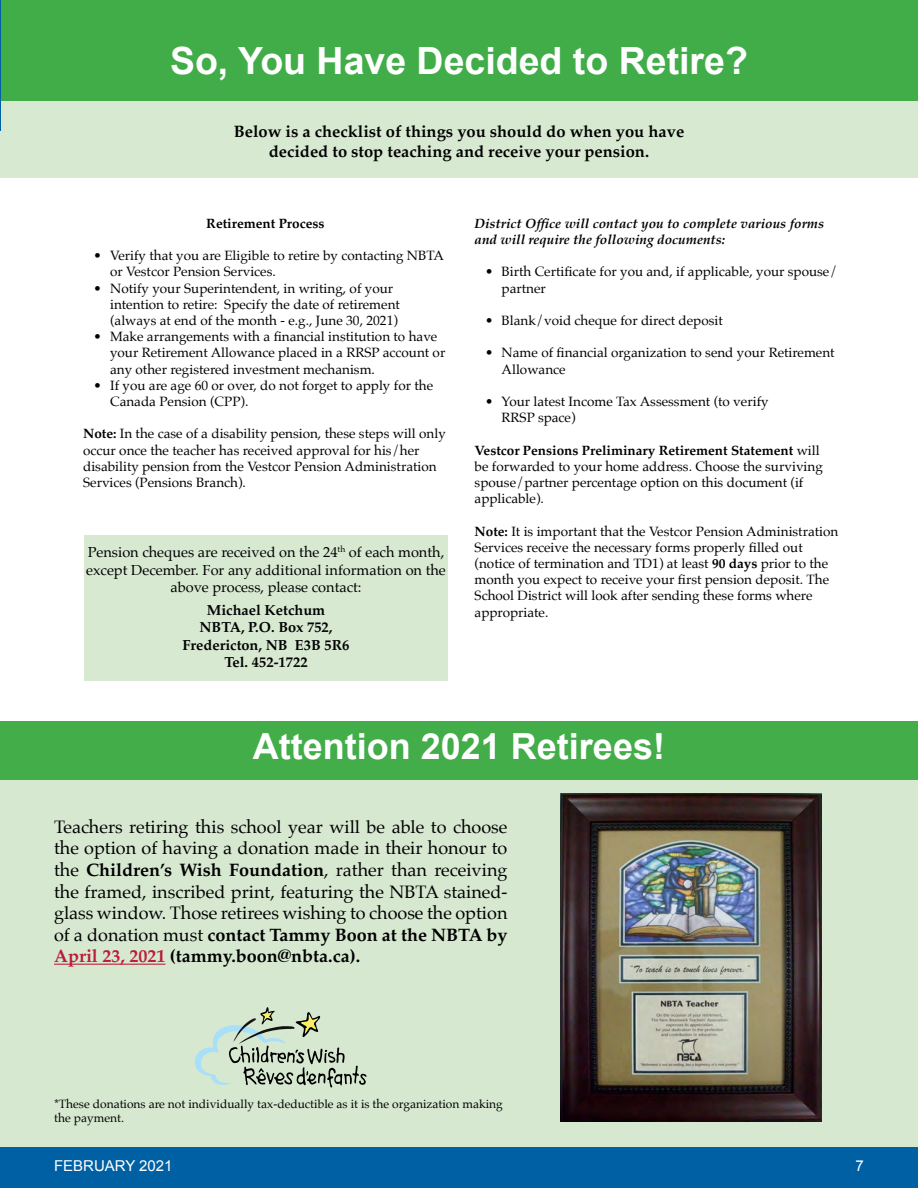
<style>
.page{position:relative;width:918px;height:1188px;background:#fff}
.page>*{position:absolute;margin:0;border:0;box-sizing:border-box;transform-origin:0 0}
.t1{font:700 37.5px "Arial";color:#fff}
.t2{font:700 36px "Arial";color:#fff}
.t3{font:18px/21.6px "Palatino";color:#000;text-align:justify}
.t4{font:700 16.5px/19.8px "Palatino";color:#000;text-align:center}
.t5{font:15px "Arial";color:#fff}
.t6{font:14.55px/17.4px "Palatino";color:#000;text-align:center}
.t7{font:700 14.55px/17.4px "Palatino";color:#000;text-align:center}
.t8{font:13.5px/16.2px "Palatino";color:#000}
.t9{font:italic 700 13.5px/16.2px "Palatino";color:#000}
.t10{font:700 13.5px "Palatino";color:#000}
.t11{font:12px/14.4px "Palatino";color:#000}
.s1{font-weight:700}
.s2{font-weight:700;color:#bc1b3c}
</style>
<div class="page">
<div style="left:0;top:1147px;width:918px;height:41px;background:#0060a4"></div>
<div style="left:84px;top:535px;width:364px;height:145px;background:#d8e9d2"></div>
<div style="left:0;top:97px;width:918px;height:81px;background:#d8e9d2"></div>
<div style="left:0;top:0;width:918px;height:101px;background:#41ad49"></div>
<div style="left:0;top:721px;width:918px;height:426px;background:#d7e8d1"></div>
<div style="left:0;top:721px;width:918px;height:59px;background:#42ad49"></div>
<hr style="left:54px;top:964px;width:111px;height:1px;background:#bc1b3c">
<img style="left:560px;top:793px;width:261px;height:328px">
<svg style="left:195px;top:1007px;width:172px;height:81px"></svg>
<hr style="left:0;top:0;width:1px;height:130px;background:#0060a4">
<h1 class="t1" style="left:170px;top:36px;width:579px">So, You Have Decided to Retire?</h1>
<p class="t4" style="left:234px;top:121px;width:452px">Below is a checklist of things you should do when you have decided to stop teaching and receive your pension.</p>
<p class="t10" style="left:206px;top:212px;width:120px">Retirement Process</p>
<p class="t8" style="left:110px;top:247px;width:336px;text-indent:-16px">• Verify that you are Eligible to retire by contacting NBTA or Vestcor Pension Services.</p>
<p class="t8" style="left:110px;top:280px;width:291px;text-indent:-16px">• Notify your Superintendent, in writing, of your intention to retire: Specify the date of retirement (always at end of the month - e.g., June 30, 2021)</p>
<p class="t8" style="left:110px;top:328px;width:337px;text-indent:-16px">• Make arrangements with a financial institution to have your Retirement Allowance placed in a RRSP account or any other registered investment mechanism.</p>
<p class="t8" style="left:110px;top:377px;width:325px;text-indent:-16px">• If you are age 60 or over, do not forget to apply for the<br>Canada Pension (CPP).</p>
<p class="t8" style="left:83px;top:426px;width:364px"><span class="s1">Note:</span> In the case of a disability pension, these steps will only occur once the teacher has received approval for his/her disability pension from the Vestcor Pension Administration Services (Pensions Branch).</p>
<p class="t6" style="left:86px;top:544px;width:361px">Pension cheques are received on the 24<sup>th</sup> of each month, except December. For any additional information on the above process, please contact:</p>
<p class="t7" style="left:183px;top:601px;width:168px">Michael Ketchum<br>NBTA, P.O. Box 752,<br>Fredericton, NB E3B 5R6<br>Tel. 452-1722</p>
<p class="t9" style="left:475px;top:215px;width:351px">District Office will contact you to complete various forms and will require the following documents:</p>
<p class="t8" style="left:502px;top:264px;width:338px;text-indent:-16px">• Birth Certificate for you and, if applicable, your spouse/ partner</p>
<p class="t8" style="left:485px;top:312px;width:239px">• Blank/void cheque for direct deposit</p>
<p class="t8" style="left:502px;top:345px;width:335px;text-indent:-16px">• Name of financial organization to send your Retirement<br>Allowance</p>
<p class="t8" style="left:502px;top:393px;width:269px;text-indent:-16px">• Your latest Income Tax Assessment (to verify<br>RRSP space)</p>
<p class="t8" style="left:475px;top:442px;width:350px"><span class="s1">Vestcor Pensions Preliminary Retirement Statement</span> will be forwarded to your home address. Choose the surviving spouse/partner percentage option on this document (if applicable).</p>
<p class="t8" style="left:475px;top:523px;width:365px"><span class="s1">Note:</span> It is important that the Vestcor Pension Administration Services receive the necessary forms properly filled out (notice of termination and TD1) at least <span class="s1">90 days</span> prior to the month you expect to receive your first pension deposit. The School District will look after sending these forms where appropriate.</p>
<h2 class="t2" style="left:253px;top:723px;width:414px">Attention 2021 Retirees!</h2>
<p class="t3" style="left:54px;top:816px;width:455px">Teachers retiring this school year will be able to choose the option of having a donation made in their honour to the <span class="s1">Children’s Wish Foundation</span>, rather than receiving the framed, inscribed print, featuring the NBTA stained&shy;glass window. Those retirees wishing to choose the option of a donation must <span class="s1">contact Tammy Boon at the NBTA by </span><span class="s2">April 23, 2021</span> <span class="s1">(tammy.boon@nbta.ca).</span></p>
<p class="t11" style="left:54px;top:1096px;width:450px">*These donations are not individually tax-deductible as it is the organization making the payment.</p>
<p class="t5" style="left:54px;top:1156px;width:120px">FEBRUARY 2021</p>
<p class="t5" style="left:856px;top:1156px;width:10px">7</p>
</div>
